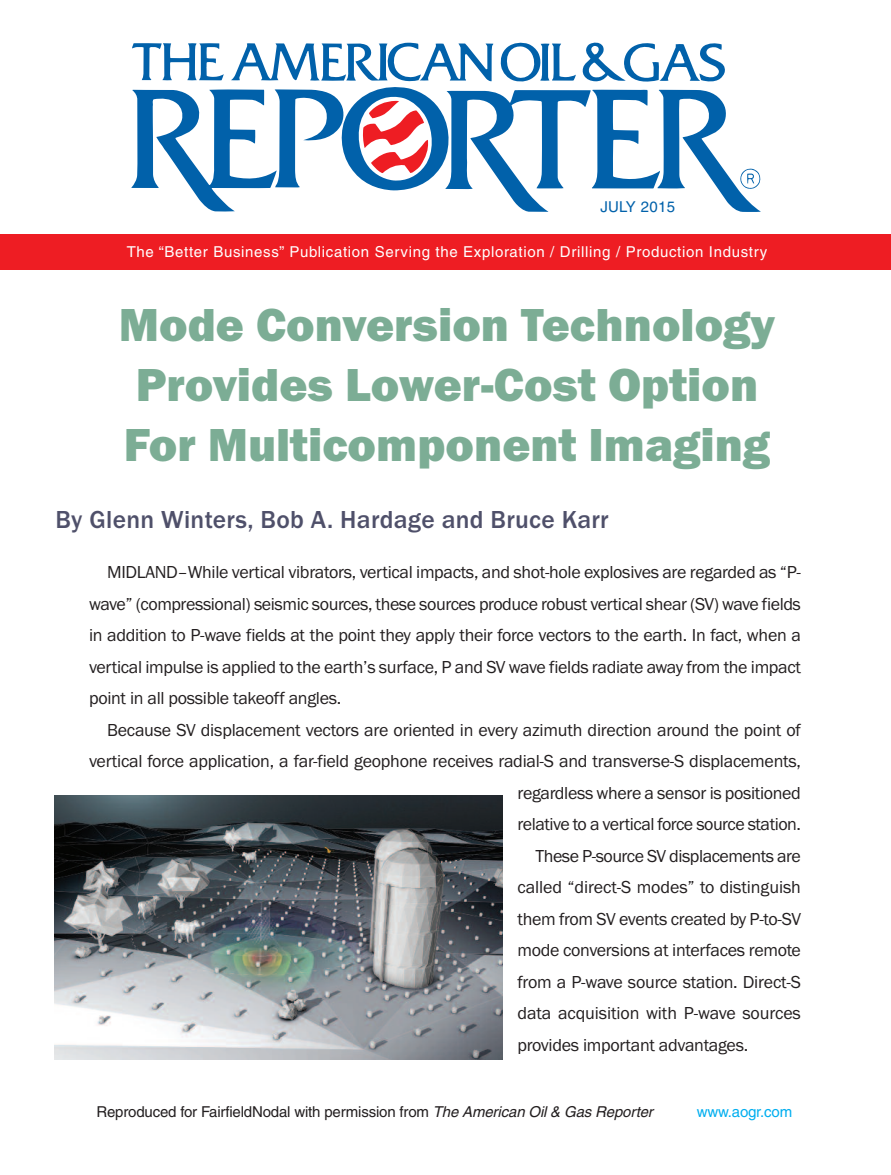
<style>
.page{position:relative;width:891px;height:1175px;background:#fff}
.page>*{position:absolute;margin:0;border:0;box-sizing:border-box;transform-origin:0 0}
.t1{font:800 48px/60px "Franklin Gothic";color:#7cad95}
.t2{font:500 25.5px "Franklin Gothic";letter-spacing:.01em;color:#4f506a}
.t3{font:18px/31.5px "Franklin Gothic";letter-spacing:-.02em;color:#231f20;text-align:justify}
.t4{font:15px "Helvetica";letter-spacing:.045em;color:#fff}
.t5{font:15px "Helvetica";letter-spacing:-.01em;color:#231f20}
.t6{font:15px "Helvetica";letter-spacing:-.01em;color:#00aeef}
.t7{font:15px "Helvetica";letter-spacing:.02em;color:#0161aa}
.s1{font-style:italic}
</style>
<div class="page">
<div style="left:0;top:235px;width:891px;height:35px;background:#ee1d23"></div>
<svg style="left:131px;top:43px;width:630px;height:169px"></svg>
<img style="left:54px;top:795px;width:448px;height:264px">
<p class="t7" style="left:600px;top:201px;width:76px">JULY 2015</p>
<p class="t4" style="left:127px;top:246px;width:642px">The “Better Business” Publication Serving the Exploration / Drilling / Production Industry</p>
<h1 class="t1" style="left:119px;top:295px;width:658px">Mode Conversion Technology<br>Provides Lower-Cost Option<br>For Multicomponent Imaging</h1>
<h2 class="t2" style="left:56px;top:504px;width:555px">By Glenn Winters, Bob A. Hardage and Bruce Karr</h2>
<p class="t3" style="left:89px;top:556px;width:713px;text-indent:18px">MIDLAND–While vertical vibrators, vertical impacts, and shot-hole explosives are regarded as “P&shy;wave” (compressional) seismic sources, these sources produce robust vertical shear (SV) wave fields in addition to P-wave fields at the point they apply their force vectors to the earth. In fact, when a vertical impulse is applied to the earth’s surface, P and SV wave fields radiate away from the impact point in all possible takeoff angles.</p>
<p class="t3" style="left:107px;top:713px;width:695px">Because SV displacement vectors are oriented in every azimuth direction around the point of</p>
<p class="t3" style="left:89px;top:745px;width:713px">vertical force application, a far-field geophone receives radial-S and transverse-S displacements,</p>
<p class="t3" style="left:518px;top:776px;width:285px">regardless where a sensor is positioned</p>
<p class="t3" style="left:518px;top:808px;width:285px">relative to a vertical force source station.</p>
<p class="t3" style="left:536px;top:839px;width:267px">These P-source SV displacements are</p>
<p class="t3" style="left:518px;top:871px;width:285px">called “direct-S modes” to distinguish</p>
<p class="t3" style="left:518px;top:902px;width:285px">them from SV events created by P-to-SV</p>
<p class="t3" style="left:518px;top:934px;width:285px">mode conversions at interfaces remote</p>
<p class="t3" style="left:518px;top:965px;width:285px">from a P-wave source station. Direct-S</p>
<p class="t3" style="left:518px;top:997px;width:285px">data acquisition with P-wave sources</p>
<p class="t3" style="left:518px;top:1028px;width:232px">provides important advantages.</p>
<p class="t5" style="left:96px;top:1105px;width:558px">Reproduced for FairfieldNodal with permission from <span class="s1">The American Oil &amp; Gas Reporter</span></p>
<p class="t6" style="left:697px;top:1105px;width:97px">www.aogr.com</p>
</div>
